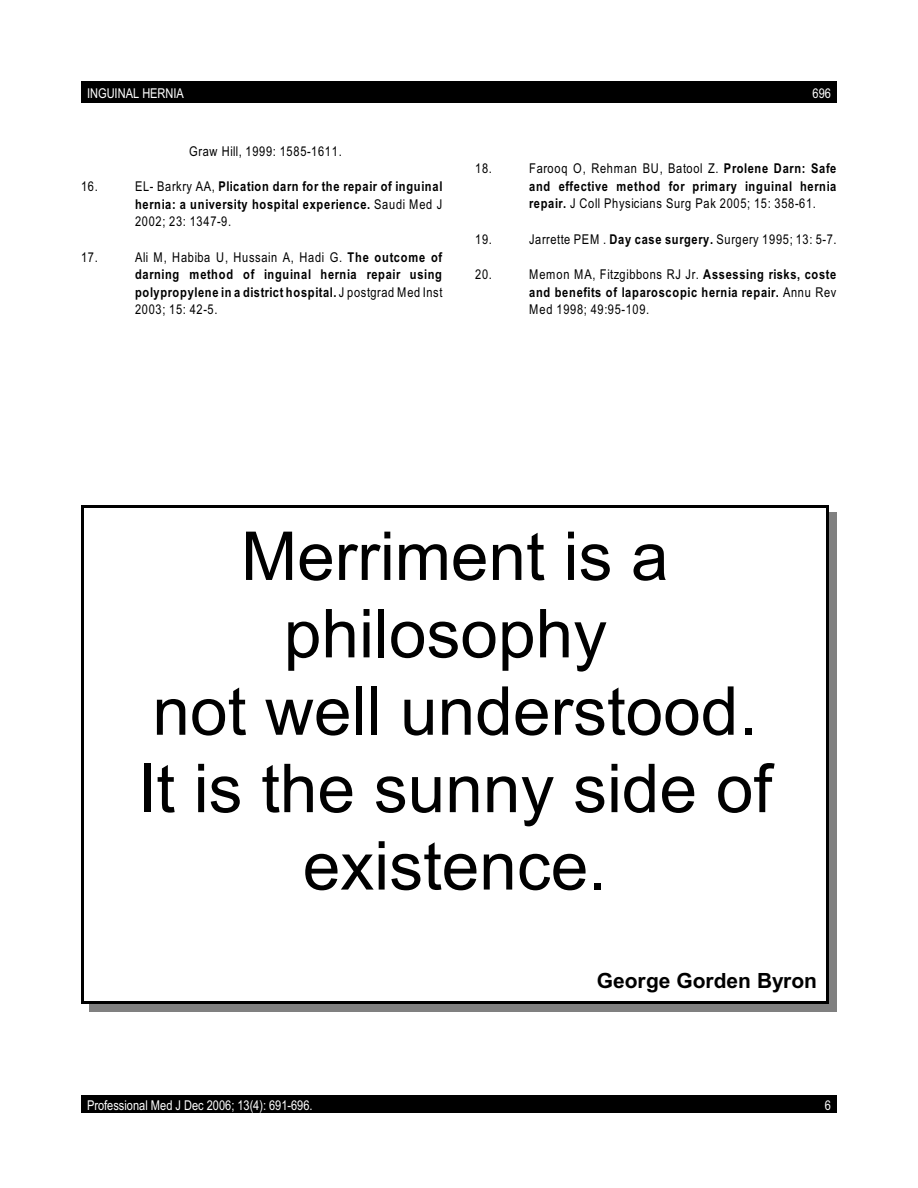
<style>
.page{position:relative;width:918px;height:1188px;background:#fff}
.page>*{position:absolute;margin:0;border:0;box-sizing:border-box;transform-origin:0 0}
.t1{font:67.5px/77.4px "Arial";color:#000;text-align:center}
.t2{font:700 21px "Arial";color:#000}
.t3{font:700 13.5px/17.5px "Arial Narrow";letter-spacing:.05em;color:#000;text-align:justify}
.t4{font:13.5px "Arial Narrow";letter-spacing:.055em;color:#000}
.t5{font:13.5px "Arial Narrow";color:#fff}
.s1{font-weight:400}
.s2{font-weight:700}
</style>
<div class="page">
<div style="left:81px;top:81px;width:756px;height:21px;background:#000"></div>
<div style="left:81px;top:1095px;width:756px;height:18px;background:#000"></div>
<hr style="left:81px;top:505px;width:3px;height:499px;background:#000">
<hr style="left:826px;top:505px;width:3px;height:499px;background:#000">
<hr style="left:81px;top:505px;width:748px;height:3px;background:#000">
<hr style="left:81px;top:1001px;width:748px;height:3px;background:#000">
<div style="left:829px;top:513px;width:8px;height:499px;background:#808080"></div>
<div style="left:89px;top:1004px;width:748px;height:8px;background:#808080"></div>
<p class="t5" style="left:87px;top:88px;width:98px">INGUINAL HERNIA</p>
<p class="t5" style="left:813px;top:88px;width:20px">696</p>
<p class="t4" style="left:189px;top:146px;width:154px">Graw Hill, 1999: 1585-1611.</p>
<p class="t4" style="left:81px;top:181px;width:18px">16.</p>
<p class="t3" style="left:135px;top:179px;width:309px"><span class="s1">EL- Barkry AA,</span> Plication darn for the repair of inguinal hernia: a university hospital experience. <span class="s1">Saudi Med J 2002; 23: 1347-9.</span></p>
<p class="t4" style="left:81px;top:252px;width:18px">17.</p>
<p class="t3" style="left:135px;top:249px;width:309px"><span class="s1">Ali M, Habiba U, Hussain A, Hadi G.</span> The outcome of darning method of inguinal hernia repair using polypropylene in a district hospital. <span class="s1">J postgrad Med Inst 2003; 15: 42-5.</span></p>
<p class="t4" style="left:475px;top:164px;width:18px">18.</p>
<p class="t3" style="left:529px;top:161px;width:309px"><span class="s1">Farooq O, Rehman BU, Batool Z.</span> Prolene Darn: Safe and effective method for primary inguinal hernia repair. <span class="s1">J Coll Physicians Surg Pak 2005; 15: 358-61.</span></p>
<p class="t4" style="left:475px;top:234px;width:18px">19.</p>
<p class="t4" style="left:529px;top:234px;width:309px">Jarrette PEM . <span class="s2">Day case surgery.</span> Surgery 1995; 13: 5-7.</p>
<p class="t4" style="left:475px;top:269px;width:18px">20.</p>
<p class="t3" style="left:529px;top:267px;width:309px"><span class="s1">Memon MA, Fitzgibbons RJ Jr.</span> Assessing risks, coste and benefits of laparoscopic hernia repair. <span class="s1">Annu Rev Med 1998; 49:95-109.</span></p>
<h1 class="t1" style="left:138px;top:524px;width:636px">Merriment is a philosophy<br>not well understood.<br>It is the sunny side of existence.</h1>
<h2 class="t2" style="left:597px;top:972px;width:222px">George Gorden Byron</h2>
<p class="t5" style="left:87px;top:1100px;width:227px">Professional Med J Dec 2006; 13(4): 691-696.</p>
<p class="t5" style="left:825px;top:1100px;width:8px">6</p>
</div>
